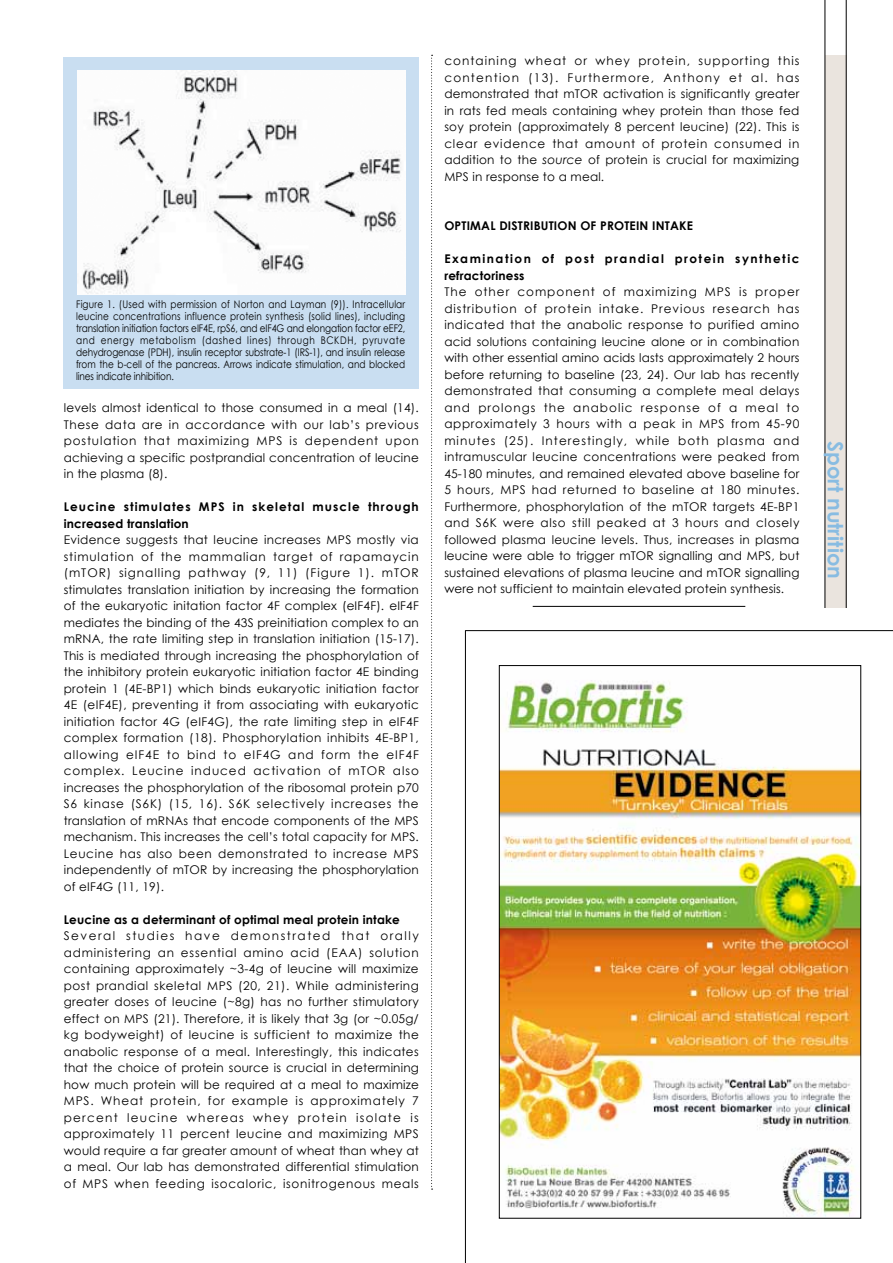
<style>
.page{position:relative;width:893px;height:1263px;background:#fff}
.page>*{position:absolute;margin:0;border:0;box-sizing:border-box;transform-origin:0 0}
.t1{font:700 21px "Century Gothic";color:#88bce2}
.t2{font:12px/16.5px "Century Gothic";letter-spacing:.02em;color:#000;text-align:justify}
.t3{font:700 12px "Century Gothic";letter-spacing:.015em;color:#000}
.t4{font:12px/16.5px "Century Gothic";letter-spacing:.125em;color:#000}
.t5{font:700 12px/16.5px "Century Gothic";letter-spacing:.125em;color:#000}
.t6{font:10.5px/12px "Century Gothic";color:#000;text-align:justify;scale:.85 1}
.s1{font-style:italic}
</style>
<div class="page">
<svg style="left:431px;top:55px;width:2px;height:1134px"></svg>
<div style="left:825px;top:55px;width:21px;height:553px;background:#eae4de"></div>
<hr style="left:846px;top:0;width:1px;height:1263px;background:#000">
<hr style="left:825px;top:0;width:1px;height:1263px;background:#000">
<div style="left:64px;top:57px;width:355px;height:331px;background:#c9def1"></div>
<img style="left:77px;top:70px;width:328px;height:224px">
<hr style="left:533px;top:606px;width:212px;height:1px;background:#000">
<div style="left:713px;top:609px;width:180px;height:654px;background:#fff"></div>
<img style="left:501px;top:680px;width:358px;height:536px">
<hr style="left:465px;top:630px;width:428px;height:1px;background:#000">
<hr style="left:465px;top:630px;width:1px;height:633px;background:#000">
<p class="t6" style="left:76px;top:298px;width:389px">Figure 1. (Used with permission of Norton and Layman (9)). Intracellular leucine concentrations influence protein synthesis (solid lines), including translation initiation factors eIF4E, rpS6, and eIF4G and elongation factor eEF2, and energy metabolism (dashed lines) through BCKDH, pyruvate dehydrogenase (PDH), insulin receptor substrate-1 (IRS-1), and insulin release from the b-cell of the pancreas. Arrows indicate stimulation, and blocked lines indicate inhibition.</p>
<p class="t2" style="left:64px;top:399px;width:357px">levels almost identical to those consumed in a meal (14).<br>These data are in accordance with our lab’s previous postulation that maximizing mps is dependent upon achieving a specific postprandial concentration of leucine in the plasma (8).</p>
<p class="t3" style="left:64px;top:498px;width:155px">Leucine stimulates mps</p>
<p class="t3" style="left:233px;top:498px;width:187px">in skeletal muscle through</p>
<p class="t3" style="left:64px;top:514px;width:127px">increased translation</p>
<p class="t2" style="left:64px;top:531px;width:357px;text-align:left">Evidence suggests that leucine increases mps mostly via stimulation of the mammalian target of rapamaycin (mtor) signalling pathway (9, 11) (Figure 1). mtor stimulates translation initiation by increasing the formation of the eukaryotic initation factor 4F complex (eIF4F). eIF4F mediates the binding of the 43S preinitiation complex to an mrna</p>
<p class="t2" style="left:64px;top:630px;width:357px;text-align:left;text-indent:37px">, the rate limiting step in translation initiation (15-17).<br>This is mediated through increasing the phosphorylation of the inhibitory protein eukaryotic initiation factor 4E binding protein 1 (4e-bp1) which binds eukaryotic initiation factor 4e (eIF4E), preventing it from associating with eukaryotic initiation factor 4g (eIf4g), the rate limiting step in eIf4f complex formation (18). Phosphorylation inhibits 4e-BP1, allowing eIF4E to bind to eIf4g and form the eIf4f complex. Leucine induced activation of mtor also increases the phosphorylation of the ribosomal protein p70<br>S6 kinase (S6K) (15, 16). S6K selectively increases the translation of mrna</p>
<p class="t2" style="left:64px;top:812px;width:357px;text-align:left;text-indent:120px">s that encode components of the MPS mechanism. This increases the cell’s total capacity for MPS .<br>Leucine has also been demonstrated to increase MPS independently of mtor by increasing the phosphorylation of eIf4g (11, 19).</p>
<p class="t3" style="left:64px;top:910px;width:338px">Leucine as a determinant of optimal meal protein intake</p>
<p class="t4" style="left:64px;top:927px;width:357px">Several studies have demonstrated that orally administering an essential amino acid (eaa</p>
<p class="t2" style="left:64px;top:944px;width:357px;text-indent:294px">) solution containing approximately ~3-4g of leucine will maximize post prandial skeletal mps (20, 21). While administering greater doses of leucine (~8g) has no further stimulatory effect on mps (21). Therefore, it is likely that 3g (or ~0.05g/ kg bodyweight) of leucine is sufficient to maximize the anabolic response of a meal. Interestingly, this indicates that the choice of protein source is crucial in determining how much protein will be required at a meal to maximize mps. Wheat protein, for example is approximately 7 percent leucine whereas whey protein isolate is approximately 11 percent leucine and maximizing mps would require a far greater amount of wheat than whey at a meal. Our lab has demonstrated differential stimulation of mps when feeding isocaloric, isonitrogenous meals</p>
<p class="t2" style="left:444px;top:53px;width:357px">containing wheat or whey protein, supporting this contention (13). Furthermore, Anthony et al. has demonstrated that mtor activation is significantly greater in rats fed meals containing whey protein than those fed soy protein (approximately 8 percent leucine) (22). This is clear evidence that amount of protein consumed in addition to the <span class="s1">source</span> of protein is crucial for maximizing mps in response to a meal.</p>
<p class="t3" style="left:444px;top:217px;width:250px">Optimal distribution of protein intake</p>
<p class="t5" style="left:444px;top:250px;width:357px">Examination of post prandial protein synthetic refractoriness</p>
<p class="t2" style="left:444px;top:284px;width:357px">The other component of maximizing mps is proper distribution of protein intake. Previous research has indicated that the anabolic response to purified amino acid solutions containing leucine alone or in combination with other essential amino acids lasts approximately 2 hours before returning to baseline (23, 24). Our lab has recently demonstrated that consuming a complete meal delays and prolongs the anabolic response of a meal to approximately 3 hours with a peak in mps from 45-90 minutes (25). Interestingly, while both plasma and intramuscular leucine concentrations were peaked from 45-180 minutes, and remained elevated above baseline for 5 hours, mps had returned to baseline at 180 minutes.<br>Furthermore, phosphorylation of the mtor targets 4E-BP1 and S6K were also still peaked at 3 hours and closely followed plasma leucine levels. Thus, increases in plasma leucine were able to trigger mtor signalling and mps, but sustained elevations of plasma leucine and mtor signalling were not sufficient to maintain elevated protein synthesis.</p>
<h1 class="t1" style="left:851px;top:441px;width:139px;rotate:90deg">Sport nutrition</h1>
</div>
